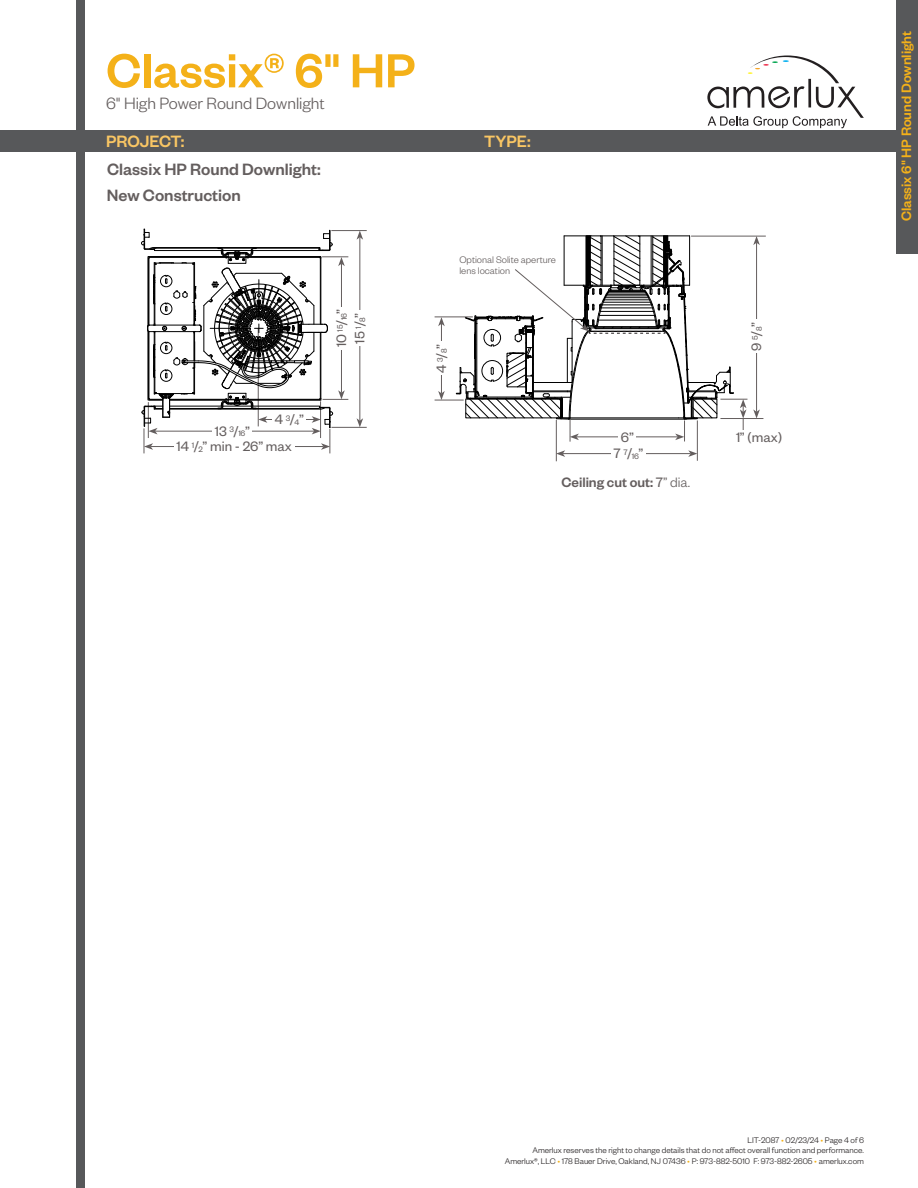
<style>
.page{position:relative;width:918px;height:1188px;background:#fff}
.page>*{position:absolute;margin:0;border:0;box-sizing:border-box;transform-origin:0 0}
.t1{font:500 52.5px "Founders Grotesk";color:#f4b119}
.t2{font:500 18px "Founders Grotesk";color:#645e5e}
.t3{font:300 18px "Founders Grotesk";color:#645e5e}
.t4{font:500 18px "Founders Grotesk";color:#f9c664}
.t5{font:15px "Founders Grotesk";color:#645e5e}
.t6{font:500 15px "Founders Grotesk";color:#f4b119}
.t7{font:500 15px "Founders Grotesk";color:#645e5e}
.t8{font:300 10.5px/10.5px "Founders Grotesk";color:#645e5e}
.t9{font:300 9px/10.8px "Founders Grotesk";color:#231f20;text-align:right}
.s1{font-size:8.7px}
.s2{font-weight:400}
.s3{font-weight:300}
.s4{color:#f4b119}
</style>
<div class="page">
<div style="left:76px;top:0;width:10px;height:1188px;background:#57585a"></div>
<div style="left:0;top:130px;width:918px;height:22px;background:#57585a"></div>
<div style="left:896px;top:0;width:22px;height:254px;background:#57585a"></div>
<svg style="left:707px;top:56px;width:157px;height:72px"></svg>
<hr style="left:331px;top:230px;width:36px;height:1px;background:#645e5e">
<hr style="left:331px;top:427px;width:36px;height:1px;background:#645e5e">
<hr style="left:360px;top:237px;width:1px;height:184px;background:#645e5e">
<svg style="left:357px;top:231px;width:6px;height:9px"></svg>
<svg style="left:357px;top:418px;width:6px;height:9px"></svg>
<div style="left:353px;top:311px;width:14px;height:35px;background:#fff"></div>
<hr style="left:556px;top:420px;width:1px;height:41px;background:#645e5e">
<hr style="left:697px;top:420px;width:1px;height:41px;background:#645e5e">
<hr style="left:563px;top:453px;width:128px;height:1px;background:#645e5e">
<svg style="left:556px;top:450px;width:9px;height:7px"></svg>
<svg style="left:688px;top:450px;width:9px;height:7px"></svg>
<div style="left:611px;top:447px;width:35px;height:13px;background:#fff"></div>
<hr style="left:691px;top:236px;width:75px;height:1px;background:#645e5e">
<hr style="left:756px;top:243px;width:1px;height:169px;background:#645e5e">
<svg style="left:753px;top:236px;width:7px;height:9px"></svg>
<svg style="left:753px;top:409px;width:7px;height:9px"></svg>
<div style="left:750px;top:320px;width:13px;height:33px;background:#fff"></div>
<hr style="left:720px;top:418px;width:43px;height:1px;background:#645e5e">
<svg style="left:141px;top:229px;width:207px;height:224px"></svg>
<hr style="left:259px;top:337px;width:1px;height:40px;background:#000">
<svg style="left:435px;top:235px;width:312px;height:207px"></svg>
<div style="left:734px;top:430px;width:50px;height:14px;background:#fff"></div>
<h1 class="t1" style="left:106px;top:38px;width:311px">Classix® 6" HP</h1>
<h2 class="t3" style="left:106px;top:92px;width:220px">6" High Power Round Downlight</h2>
<h2 class="t4" style="left:106px;top:130px;width:80px">PROJECT:</h2>
<h2 class="t4" style="left:484px;top:130px;width:48px">TYPE:</h2>
<p class="t2" style="left:107px;top:158px;width:215px">Classix HP Round Downlight:</p>
<p class="t2" style="left:107px;top:184px;width:136px">New Construction</p>
<p class="t5" style="left:215px;top:422px;width:37px">13 <sup>3</sup>/<span class="s1">16</span>”</p>
<p class="t5" style="left:275px;top:410px;width:30px">4 <sup>3</sup>/<span class="s1">4</span>”</p>
<p class="t5" style="left:177px;top:437px;width:117px">14 <sup>1</sup>/<span class="s1">2</span>” min - 26” max</p>
<p class="t5" style="left:332px;top:347px;width:40px;rotate:-90deg">10 <sup>15</sup>/<span class="s1">16</span>”</p>
<p class="t5" style="left:351px;top:344px;width:32px;rotate:-90deg">15 <sup>1</sup>/<span class="s1">8</span>”</p>
<p class="t8" style="left:459px;top:254px;width:98px">Optional Solite aperture lens location</p>
<p class="t5" style="left:432px;top:373px;width:30px;rotate:-90deg">4 <sup>3</sup>/<span class="s1">8</span>”</p>
<p class="t5" style="left:621px;top:428px;width:15px">6”</p>
<p class="t5" style="left:614px;top:444px;width:31px">7 <sup>7</sup>/<span class="s1">16</span>”</p>
<p class="t7" style="left:561px;top:473px;width:130px">Ceiling cut out: <span class="s2">7</span><span class="s3">” dia.</span></p>
<p class="t5" style="left:747px;top:351px;width:30px;rotate:-90deg">9 <sup>5</sup>/<span class="s1">8</span>”</p>
<p class="t5" style="left:736px;top:428px;width:48px">1” (max)</p>
<h3 class="t6" style="left:897px;top:221px;width:192px;rotate:-90deg">Classix 6" HP Round Downlight</h3>
<p class="t9" style="left:505px;top:1134px;width:361px">LIT-2087 <span class="s4">•</span> 02/23/24 <span class="s4">•</span> Page 4 of 6<br>Amerlux reserves the right to change details that do not affect overall function and performance.<br>Amerlux®, LLC <span class="s4">•</span> 178 Bauer Drive, Oakland, NJ 07436 <span class="s4">•</span> P: 973-882-5010 F: 973-882-2605 <span class="s4">•</span> amerlux.com</p>
</div>
